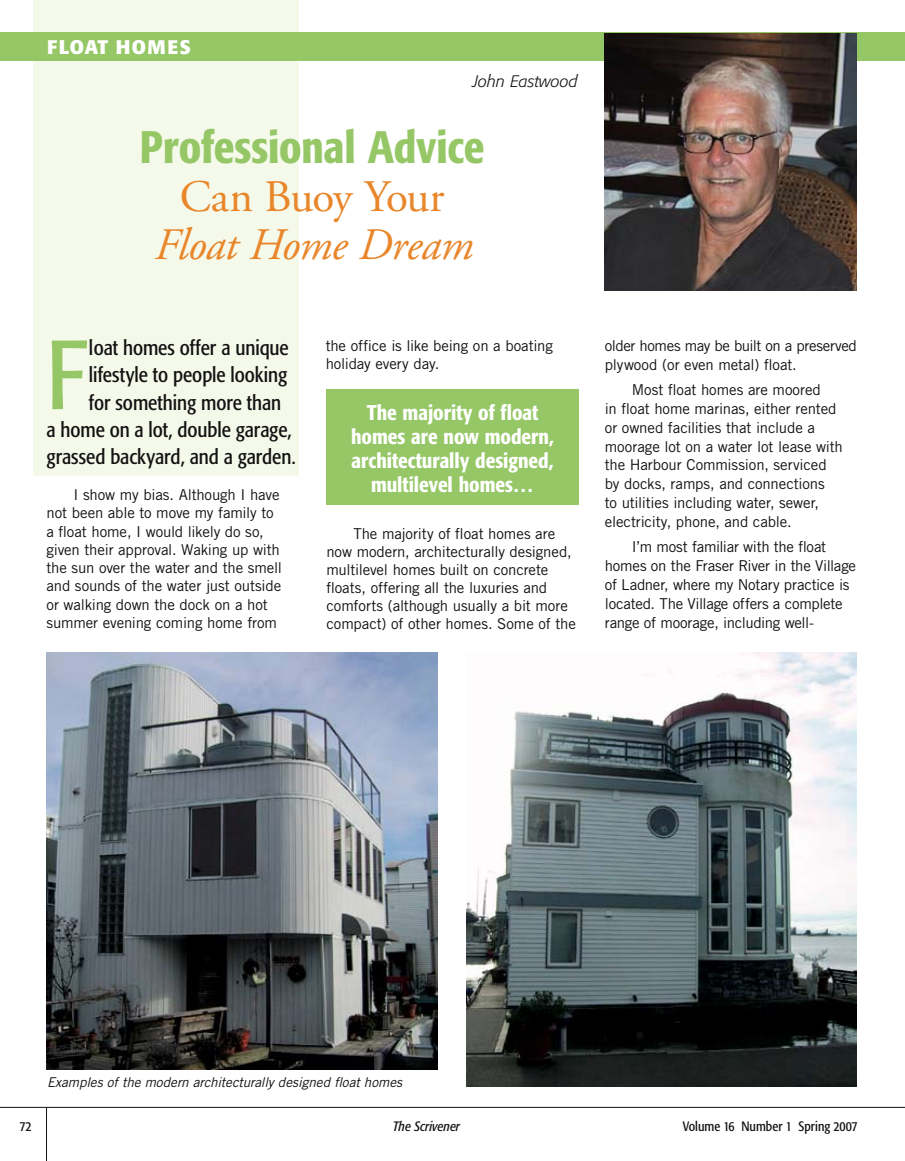
<style>
.page{position:relative;width:905px;height:1161px;background:#fff}
.page>*{position:absolute;margin:0;border:0;box-sizing:border-box;transform-origin:0 0}
.t1{font:condensed 97.05px "Formata";color:#95c766}
.t2{font:500 condensed 45px "Formata";letter-spacing:-.005em;color:#95c766}
.t3{font:italic 45px "Adobe Garamond";letter-spacing:-.015em;color:#e9862a}
.t4{font:45px "Adobe Garamond";letter-spacing:-.025em;color:#e9862a}
.t5{font:condensed 21px "Formata";color:#121212}
.t6{font:500 condensed 21px/24px "Formata";color:#fff;text-align:center}
.t7{font:700 19.5px "Formata";color:#fff}
.t8{font:italic 300 16.5px "Formata";color:#121212}
.t9{font:15px/18.9px "Trade Gothic";letter-spacing:-.01em;color:#121212}
.t10{font:italic 13.5px "Trade Gothic";letter-spacing:-.005em;color:#121212}
.t11{font:condensed 13.5px "Formata";color:#121212}
.t12{font:italic condensed 13.5px "Formata";color:#121212}
</style>
<div class="page">
<div style="left:33px;top:0;width:265px;height:476px;background:#f4f9ea"></div>
<div style="left:0;top:32px;width:904px;height:29px;background:#95c766"></div>
<img style="left:604px;top:34px;width:252px;height:256px">
<img style="left:46px;top:653px;width:391px;height:416px">
<img style="left:466px;top:653px;width:390px;height:434px">
<div style="left:326px;top:389px;width:252px;height:116px;background:#95c766"></div>
<hr style="left:0;top:1107px;width:904px;height:1px;background:#121212">
<hr style="left:46px;top:1107px;width:1px;height:54px;background:#121212">
<h3 class="t7" style="left:47px;top:35px;width:13px">FLOAT</h3>
<h3 class="t7" style="left:116px;top:35px;width:64px">HOMES</h3>
<p class="t8" style="left:472px;top:71px;width:107px">John Eastwood</p>
<h2 class="t2" style="left:140px;top:120px;width:346px">Professional Advice</h2>
<h2 class="t4" style="left:180px;top:173px;width:266px">Can Buoy Your</h2>
<h2 class="t3" style="left:153px;top:221px;width:320px">Float Home Dream</h2>
<h1 class="t1" style="left:46px;top:318px;width:42px">F</h1>
<h3 class="t5" style="left:89px;top:335px;width:201px">loat homes offer a unique</h3>
<h3 class="t5" style="left:89px;top:363px;width:200px">lifestyle to people looking</h3>
<h3 class="t5" style="left:89px;top:390px;width:194px">for something more than</h3>
<h3 class="t5" style="left:46px;top:417px;width:247px">a home on a lot, double garage,</h3>
<h3 class="t5" style="left:46px;top:444px;width:251px">grassed backyard, and a garden.</h3>
<p class="t9" style="left:46px;top:486px;width:237px;line-height:18.1px;text-indent:27px">I show my bias. Although I have not been able to move my family to a float home, I would likely do so, given their approval. Waking up with the sun over the water and the smell and sounds of the water just outside or walking down the dock on a hot summer evening coming home from</p>
<p class="t9" style="left:326px;top:336px;width:229px;line-height:18px">the office is like being on a boating holiday every day.</p>
<p class="t9" style="left:604px;top:336px;width:253px">older homes may be built on a preserved plywood (or even metal) float.</p>
<p class="t9" style="left:604px;top:380px;width:239px;text-indent:27px">Most float homes are moored<br>in float home marinas, either rented or owned facilities that include a moorage lot on a water lot lease with the Harbour Commission, serviced by docks, ramps, and connections<br>to utilities including water, sewer, electricity, phone, and cable.</p>
<p class="t9" style="left:604px;top:537px;width:253px;text-indent:27px">I’m most familiar with the float homes on the Fraser River in the Village of Ladner, where my Notary practice is located. The Village offers a complete range of moorage, including well-</p>
<h3 class="t6" style="left:351px;top:400px;width:204px">The majority of float homes are now modern, architecturally designed, multilevel homes…</h3>
<p class="t9" style="left:326px;top:524px;width:251px;line-height:18px;text-indent:27px">The majority of float homes are now modern, architecturally designed, multilevel homes built on concrete floats, offering all the luxuries and comforts (although usually a bit more compact) of other homes. Some of the</p>
<p class="t10" style="left:47px;top:1074px;width:356px">Examples of the modern architecturally designed float homes</p>
<p class="t11" style="left:20px;top:1118px;width:14px">72</p>
<p class="t12" style="left:393px;top:1118px;width:69px">The Scrivener</p>
<p class="t11" style="left:682px;top:1118px;width:176px">Volume 16 Number 1 Spring 2007</p>
</div>
